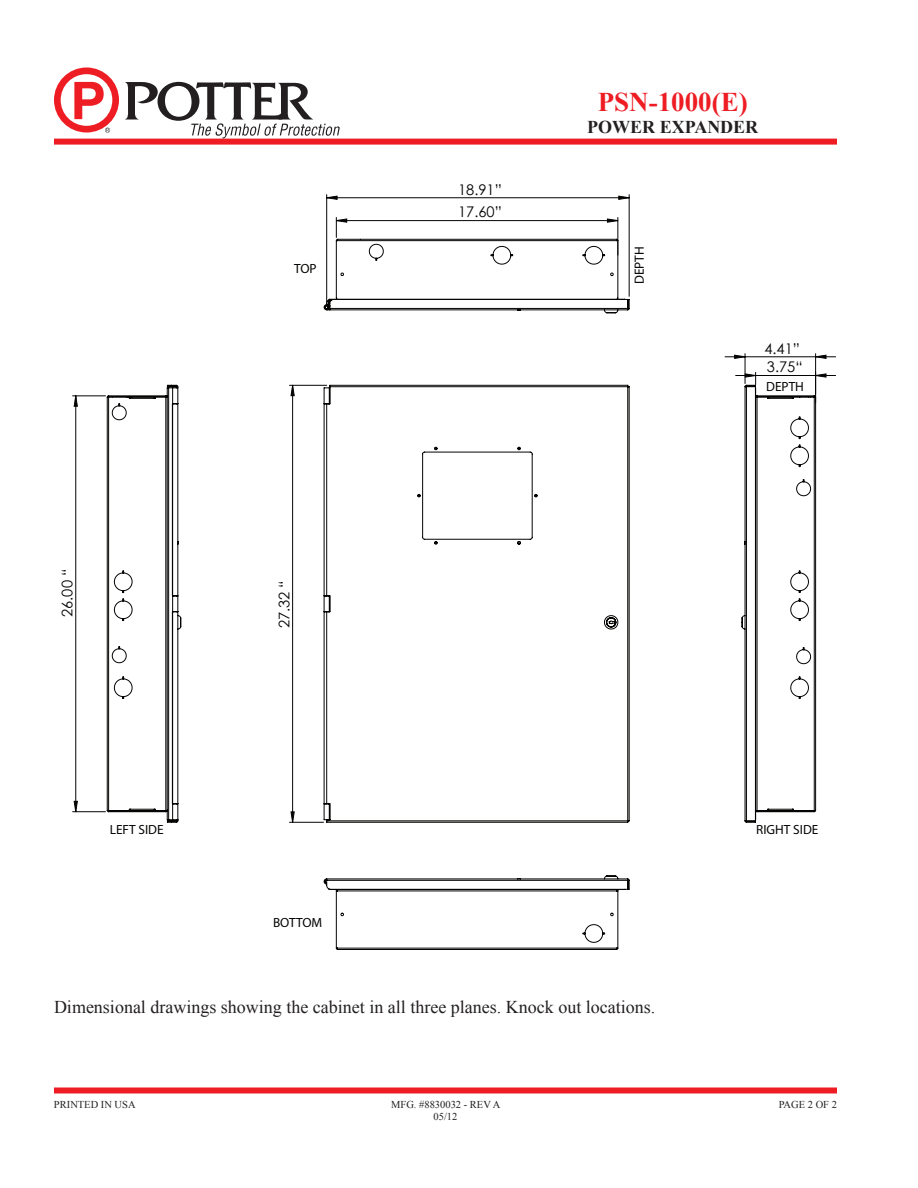
<style>
.page{position:relative;width:918px;height:1188px;background:#fff}
.page>*{position:absolute;margin:0;border:0;box-sizing:border-box;transform-origin:0 0}
.t1{font:700 27px "Times New Roman";color:#ee1d23}
.t2{font:18px "Times New Roman";color:#231f20}
.t3{font:700 18px "Times New Roman";color:#231f20}
.t4{font:14.7px/18.8px "Century Gothic";color:#040503}
.t5{font:13.35px "Myriad Pro";color:#040503}
.t6{font:10.5px/12.6px "Times New Roman";color:#231f20;text-align:center}
</style>
<div class="page">
<div style="left:54px;top:1088px;width:783px;height:6px;background:#ee1d23"></div>
<div style="left:54px;top:139px;width:783px;height:6px;background:#ee1d23"></div>
<svg style="left:54px;top:68px;width:65px;height:65px"></svg>
<svg style="left:125px;top:82px;width:215px;height:56px"></svg>
<hr style="left:629px;top:195px;width:1px;height:101px;background:#040503">
<hr style="left:326px;top:195px;width:1px;height:109px;background:#040503">
<hr style="left:289px;top:822px;width:35px;height:1px;background:#040503">
<hr style="left:289px;top:385px;width:38px;height:1px;background:#040503">
<hr style="left:73px;top:396px;width:32px;height:1px;background:#040503">
<hr style="left:73px;top:811px;width:32px;height:1px;background:#040503">
<svg style="left:326px;top:195px;width:304px;height:5px"></svg>
<svg style="left:290px;top:385px;width:5px;height:438px"></svg>
<svg style="left:74px;top:395px;width:4px;height:417px"></svg>
<svg style="left:323px;top:384px;width:307px;height:439px"></svg>
<svg style="left:106px;top:384px;width:76px;height:439px"></svg>
<svg style="left:736px;top:372px;width:100px;height:451px"></svg>
<svg style="left:323px;top:217px;width:307px;height:97px"></svg>
<svg style="left:323px;top:875px;width:307px;height:75px"></svg>
<p class="t5" style="left:294px;top:260px;width:24px">TOP</p>
<p class="t4" style="left:58px;top:617px;width:50px;rotate:-90deg">26.00 “</p>
<p class="t5" style="left:110px;top:821px;width:55px">LEFT SIDE</p>
<p class="t4" style="left:275px;top:628px;width:50px;rotate:-90deg">27.32 “</p>
<p class="t5" style="left:273px;top:915px;width:51px">BOTTOM</p>
<p class="t4" style="left:458px;top:180px;width:45px">18.91”</p>
<p class="t4" style="left:458px;top:203px;width:45px">17.60”</p>
<h1 class="t1" style="left:598px;top:83px;width:151px">PSN-1000(E)</h1>
<p class="t3" style="left:587px;top:114px;width:173px">POWER EXPANDER</p>
<p class="t5" style="left:631px;top:284px;width:39px;rotate:-90deg">DEPTH</p>
<p class="t4" style="left:764px;top:339px;width:40px">4.41”<br>3.75“</p>
<p class="t5" style="left:766px;top:378px;width:39px">DEPTH</p>
<p class="t5" style="left:756px;top:821px;width:64px">RIGHT SIDE</p>
<p class="t2" style="left:54px;top:995px;width:603px">Dimensional drawings showing the cabinet in all three planes. Knock out locations.</p>
<p class="t6" style="left:54px;top:1098px;width:83px">PRINTED IN USA</p>
<p class="t6" style="left:779px;top:1098px;width:60px">PAGE 2 OF 2</p>
<p class="t6" style="left:391px;top:1098px;width:111px">MFG. #8830032 - REV A<br>05/12</p>
</div>
